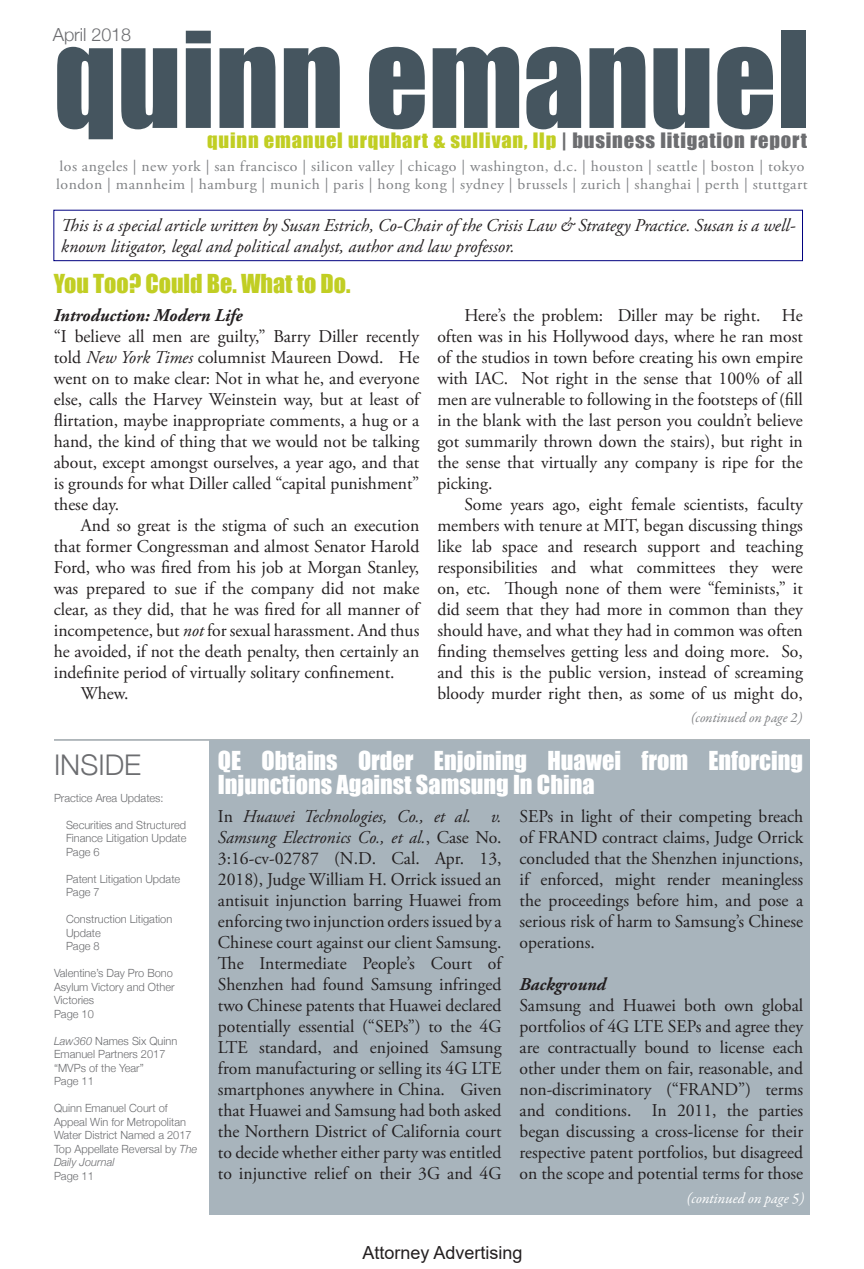
<style>
.page{position:relative;width:864px;height:1269px;background:#fff}
.page>*{position:absolute;margin:0;border:0;box-sizing:border-box;transform-origin:0 0}
.t1{font:123px "Impact";color:#45555f}
.QE_-_Table_of_Conten{font:300 28.5px "Helvetica Neue";color:#6c6d70}
.QE_-_Main_Article_St{font:24px/24px "Impact";color:#fff}
.QE_-_Main_Article_St-2{font:24px "Impact";color:#c1ce23}
.t2{font:19.5px "Impact";letter-spacing:.04em;color:#c1ce23;scale:1.05 1}
.QE_-_Main_Article_St-3{font:18px/21px "Adobe Garamond Pro";color:#231f20;text-align:justify}
.QE_-_Main_Article_St-4{font:italic 18px/21px "Adobe Garamond Pro";color:#231f20}
.QE_-_Main_Article_St-5{font:italic 700 18px "Adobe Garamond Pro";color:#231f20}
.t3{font:18px "Arial";color:#231f20}
.QE_-_Table_of_Conten-2{font:300 18px "Helvetica Neue";letter-spacing:-.005em;color:#6c6d70}
.QE_-_Main_Article_St-6{font:15px "Adobe Garamond Pro";letter-spacing:.03em;color:#808285;scale:1.05 1}
.t4{font:italic 15px "Garamond Premr Pro";letter-spacing:-.005em;color:#fff}
.t5{font:italic 14.1px "Garamond Premr Pro";letter-spacing:-.005em;color:#808285}
.QE_-_Table_of_Conten-3{font:300 11.25px/13.5px "Helvetica Neue";color:#6c6d70}
.s1{color:#6c6d70}
.s2{font-style:italic}
</style>
<div class="page">
<hr style="left:54px;top:740px;width:756px;height:1px;background:#45555f">
<div style="left:210px;top:740px;width:600px;height:475px;background:#a8b4bc"></div>
<div style="left:53px;top:210px;width:750px;height:51px;border:1px solid #000080"></div>
<p class="QE_-_Table_of_Conten-2" style="left:53px;top:23px;width:80px">April 2018</p>
<p class="t1" style="left:54px;top:-16px;width:758px">quinn emanuel</p>
<p class="t2" style="left:207px;top:125px;width:573px">quinn emanuel urquhart &amp; sullivan, llp <span class="s1">| business litigation report</span></p>
<p class="QE_-_Main_Article_St-6" style="left:60px;top:157px;width:711px">los angeles | new york | san francisco | silicon valley | chicago | washington, d.c. | houston | seattle | boston | tokyo</p>
<p class="QE_-_Main_Article_St-6" style="left:56px;top:175px;width:717px">london | mannheim | hamburg | munich | paris | hong kong | sydney | brussels | zurich | shanghai | perth | stuttgart</p>
<p class="QE_-_Main_Article_St-4" style="left:61px;top:216px;width:736px">This is a special article written by Susan Estrich, Co-Chair of the Crisis Law &amp; Strategy Practice. Susan is a well&shy;known litigator, legal and political analyst, author and law professor.</p>
<p class="QE_-_Main_Article_St-2" style="left:54px;top:265px;width:298px">You Too? Could Be. What to Do.</p>
<p class="QE_-_Main_Article_St-5" style="left:54px;top:304px;width:190px">Introduction: Modern Life</p>
<p class="QE_-_Main_Article_St-3" style="left:54px;top:326px;width:367px">“I believe all men are guilty,” Barry Diller recently told <span class="s2">New York Times</span> columnist Maureen Dowd. He went on to make clear: Not in what he, and everyone else, calls the Harvey Weinstein way, but at least of flirtation, maybe inappropriate comments, a hug or a hand, the kind of thing that we would not be talking about, except amongst ourselves, a year ago, and that is grounds for what Diller called “capital punishment” these day.</p>
<p class="QE_-_Main_Article_St-3" style="left:54px;top:515px;width:367px;text-indent:27px">And so great is the stigma of such an execution that former Congressman and almost Senator Harold Ford, who was fired from his job at Morgan Stanley, was prepared to sue if the company did not make clear, as they did, that he was fired for all manner of incompetence, but <span class="s2">not</span> for sexual harassment. And thus he avoided, if not the death penalty, then certainly an indefinite period of virtually solitary confinement.</p>
<p class="QE_-_Main_Article_St-3" style="left:81px;top:683px;width:49px">Whew.</p>
<p class="QE_-_Main_Article_St-3" style="left:437px;top:305px;width:367px;text-indent:27px">Here’s the problem: Diller may be right. He often was in his Hollywood days, where he ran most of the studios in town before creating his own empire with IAC. Not right in the sense that 100% of all men are vulnerable to following in the footsteps of (fill in the blank with the last person you couldn’t believe got summarily thrown down the stairs), but right in the sense that virtually any company is ripe for the picking.</p>
<p class="QE_-_Main_Article_St-3" style="left:437px;top:494px;width:367px;text-indent:27px">Some years ago, eight female scientists, faculty members with tenure at MIT, began discussing things like lab space and research support and teaching responsibilities and what committees they were on, etc. Though none of them were “feminists,” it did seem that they had more in common than they should have, and what they had in common was often finding themselves getting less and doing more. So, and this is the public version, instead of screaming bloody murder right then, as some of us might do,</p>
<p class="t5" style="left:691px;top:708px;width:113px">(continued on page 2)</p>
<p class="QE_-_Table_of_Conten" style="left:54px;top:747px;width:89px">INSIDE</p>
<p class="QE_-_Table_of_Conten-3" style="left:54px;top:791px;width:111px">Practice Area Updates:</p>
<p class="QE_-_Table_of_Conten-3" style="left:66px;top:818px;width:122px">Securities and Structured<br>Finance Litigation Update</p>
<p class="QE_-_Table_of_Conten-3" style="left:66px;top:845px;width:35px">Page 6</p>
<p class="QE_-_Table_of_Conten-3" style="left:66px;top:872px;width:116px">Patent Litigation Update</p>
<p class="QE_-_Table_of_Conten-3" style="left:66px;top:885px;width:35px">Page 7</p>
<p class="QE_-_Table_of_Conten-3" style="left:66px;top:912px;width:108px">Construction Litigation<br>Update</p>
<p class="QE_-_Table_of_Conten-3" style="left:66px;top:939px;width:35px">Page 8</p>
<p class="QE_-_Table_of_Conten-3" style="left:54px;top:966px;width:122px">Valentine’s Day Pro Bono<br>Asylum Victory and Other<br>Victories</p>
<p class="QE_-_Table_of_Conten-3" style="left:54px;top:1007px;width:41px">Page 10</p>
<p class="QE_-_Table_of_Conten-3" style="left:54px;top:1034px;width:125px"><span class="s2">Law360</span> Names Six Quinn<br>Emanuel Partners 2017 “MVPs of the Year”</p>
<p class="QE_-_Table_of_Conten-3" style="left:54px;top:1074px;width:41px">Page 11</p>
<p class="QE_-_Table_of_Conten-3" style="left:54px;top:1101px;width:145px">Quinn Emanuel Court of<br>Appeal Win for Metropolitan<br>Water District Named a 2017<br>Top Appellate Reversal by <span class="s2">The<br>Daily Journal</span></p>
<p class="QE_-_Table_of_Conten-3" style="left:54px;top:1169px;width:41px">Page 11</p>
<p class="QE_-_Main_Article_St" style="left:218px;top:748px;width:587px">QE Obtains Order Enjoining Huawei from Enforcing<br>Injunctions Against Samsung In China</p>
<p class="QE_-_Main_Article_St-3" style="left:218px;top:806px;width:285px">In <span class="s2">Huawei Technologies, Co., et al. v.<br>Samsung Electronics Co., et al.</span>, Case No.<br>3:16-cv-02787 (N.D. Cal. Apr. 13, 2018), Judge William H. Orrick issued an antisuit injunction barring Huawei from enforcing two injunction orders issued by a Chinese court against our client Samsung.<br>The Intermediate People’s Court of Shenzhen had found Samsung infringed two Chinese patents that Huawei declared potentially essential (“SEPs”) to the 4G LTE standard, and enjoined Samsung from manufacturing or selling its 4G LTE smartphones anywhere in China. Given that Huawei and Samsung had both asked the Northern District of California court to decide whether either party was entitled to injunctive relief on their 3G and 4G</p>
<p class="QE_-_Main_Article_St-3" style="left:520px;top:806px;width:285px">SEPs in light of their competing breach of FRAND contract claims, Judge Orrick concluded that the Shenzhen injunctions, if enforced, might render meaningless the proceedings before him, and pose a serious risk of harm to Samsung’s Chinese operations.</p>
<p class="QE_-_Main_Article_St-5" style="left:520px;top:974px;width:88px">Background</p>
<p class="QE_-_Main_Article_St-3" style="left:520px;top:995px;width:285px">Samsung and Huawei both own global portfolios of 4G LTE SEPs and agree they are contractually bound to license each other under them on fair, reasonable, and non-discriminatory (“FRAND”) terms and conditions. In 2011, the parties began discussing a cross-license for their respective patent portfolios, but disagreed on the scope and potential terms for those</p>
<p class="t3" style="left:362px;top:1241px;width:162px">Attorney Advertising</p>
<p class="t4" style="left:686px;top:1188px;width:120px">(continued on page 5)</p>
</div>
